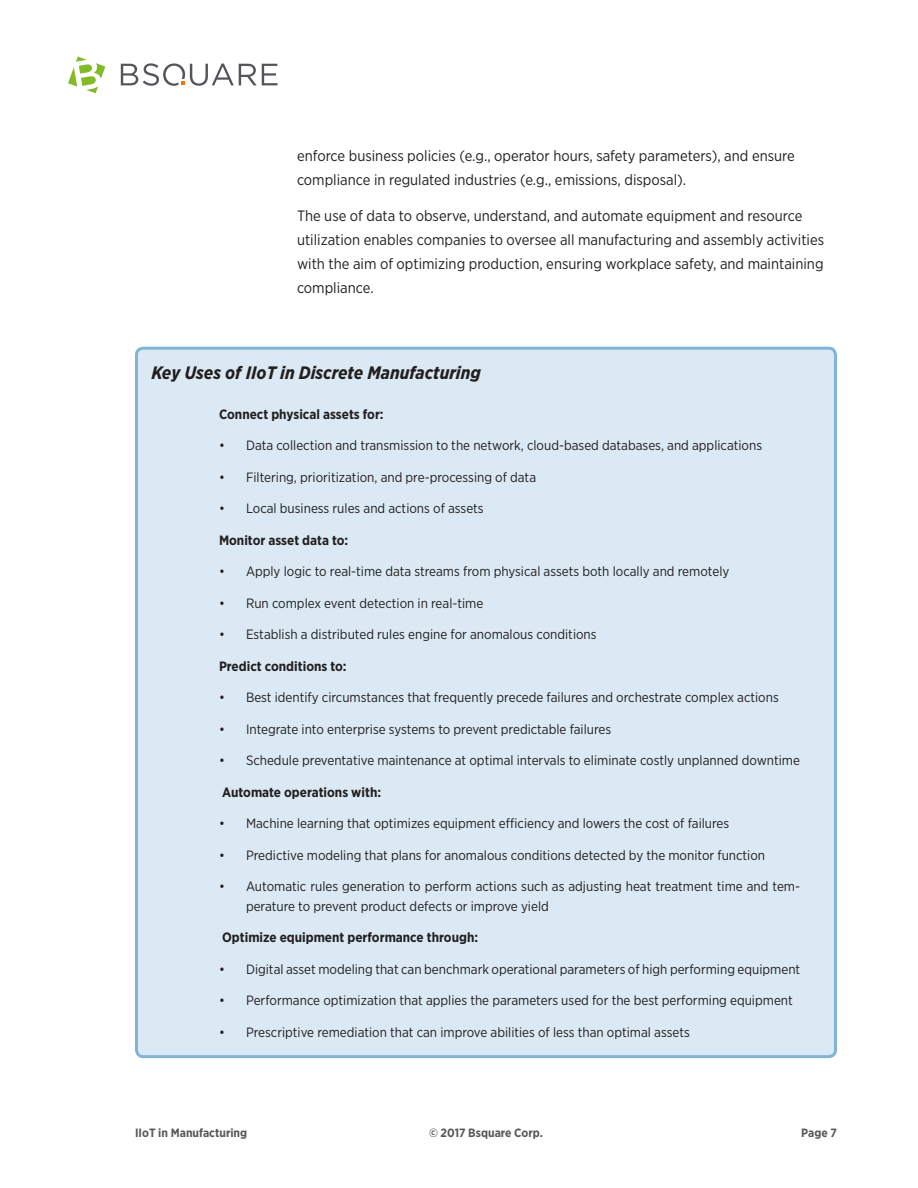
<style>
.page{position:relative;width:918px;height:1188px;background:#fff}
.page>*{position:absolute;margin:0;border:0;box-sizing:border-box;transform-origin:0 0}
.Box_header{font:italic 700 18px "Gotham Narrow";color:#231f20}
.t1{font:15px/24px "Gotham Narrow";color:#231f20}
.t2{font:13.5px/19.5px "Gotham Narrow";color:#231f20}
.Box_copy{font:700 13.5px "Gotham Narrow";color:#231f20}
.t3{font:700 12px "Gotham Narrow";color:#57585a}
</style>
<div class="page">
<svg style="left:121px;top:63px;width:157px;height:23px"></svg>
<svg style="left:68px;top:57px;width:37px;height:36px"></svg>
<div style="left:136px;top:348px;width:700px;height:709px;background:#dae9f3;border-radius:7px"></div>
<div style="left:135px;top:347px;width:702px;height:711px;border:3px solid #82b5d5;border-radius:7px"></div>
<p class="t1" style="left:297px;top:144px;width:499px">enforce business policies (e.g., operator hours, safety parameters), and ensure compliance in regulated industries (e.g., emissions, disposal).</p>
<p class="t1" style="left:297px;top:204px;width:529px">The use of data to observe, understand, and automate equipment and resource utilization enables companies to oversee all manufacturing and assembly activities with the aim of optimizing production, ensuring workplace safety, and maintaining compliance.</p>
<p class="Box_header" style="left:152px;top:361px;width:331px">Key Uses of IIoT in Discrete Manufacturing</p>
<p class="Box_copy" style="left:219px;top:405px;width:166px">Connect physical assets for:</p>
<p class="t2" style="left:219px;top:436px;width:545px">• Data collection and transmission to the network, cloud-based databases, and applications</p>
<p class="t2" style="left:219px;top:467px;width:319px">• Filtering, prioritization, and pre-processing of data</p>
<p class="t2" style="left:219px;top:499px;width:266px">• Local business rules and actions of assets</p>
<p class="Box_copy" style="left:219px;top:531px;width:131px">Monitor asset data to:</p>
<p class="t2" style="left:219px;top:562px;width:512px">• Apply logic to real-time data streams from physical assets both locally and remotely</p>
<p class="t2" style="left:219px;top:593px;width:266px">• Run complex event detection in real-time</p>
<p class="t2" style="left:219px;top:625px;width:379px">• Establish a distributed rules engine for anomalous conditions</p>
<p class="Box_copy" style="left:219px;top:657px;width:129px">Predict conditions to:</p>
<p class="t2" style="left:219px;top:688px;width:561px">• Best identify circumstances that frequently precede failures and orchestrate complex actions</p>
<p class="t2" style="left:219px;top:719px;width:394px">• Integrate into enterprise systems to prevent predictable failures</p>
<p class="t2" style="left:219px;top:751px;width:583px">• Schedule preventative maintenance at optimal intervals to eliminate costly unplanned downtime</p>
<p class="Box_copy" style="left:222px;top:783px;width:161px">Automate operations with:</p>
<p class="t2" style="left:219px;top:814px;width:512px">• Machine learning that optimizes equipment efficiency and lowers the cost of failures</p>
<p class="t2" style="left:219px;top:845px;width:548px">• Predictive modeling that plans for anomalous conditions detected by the monitor function</p>
<p class="t2" style="left:246px;top:877px;width:556px;text-indent:-27px">• Automatic rules generation to perform actions such as adjusting heat treatment time and tem&shy;perature to prevent product defects or improve yield</p>
<p class="Box_copy" style="left:222px;top:929px;width:257px">Optimize equipment performance through:</p>
<p class="t2" style="left:219px;top:959px;width:583px">• Digital asset modeling that can benchmark operational parameters of high performing equipment</p>
<p class="t2" style="left:219px;top:991px;width:575px">• Performance optimization that applies the parameters used for the best performing equipment</p>
<p class="t2" style="left:219px;top:1022px;width:472px">• Prescriptive remediation that can improve abilities of less than optimal assets</p>
<p class="t3" style="left:135px;top:1125px;width:114px">IIoT in Manufacturing</p>
<p class="t3" style="left:429px;top:1125px;width:115px">© 2017 Bsquare Corp.</p>
<p class="t3" style="left:801px;top:1125px;width:37px">Page 7</p>
</div>
